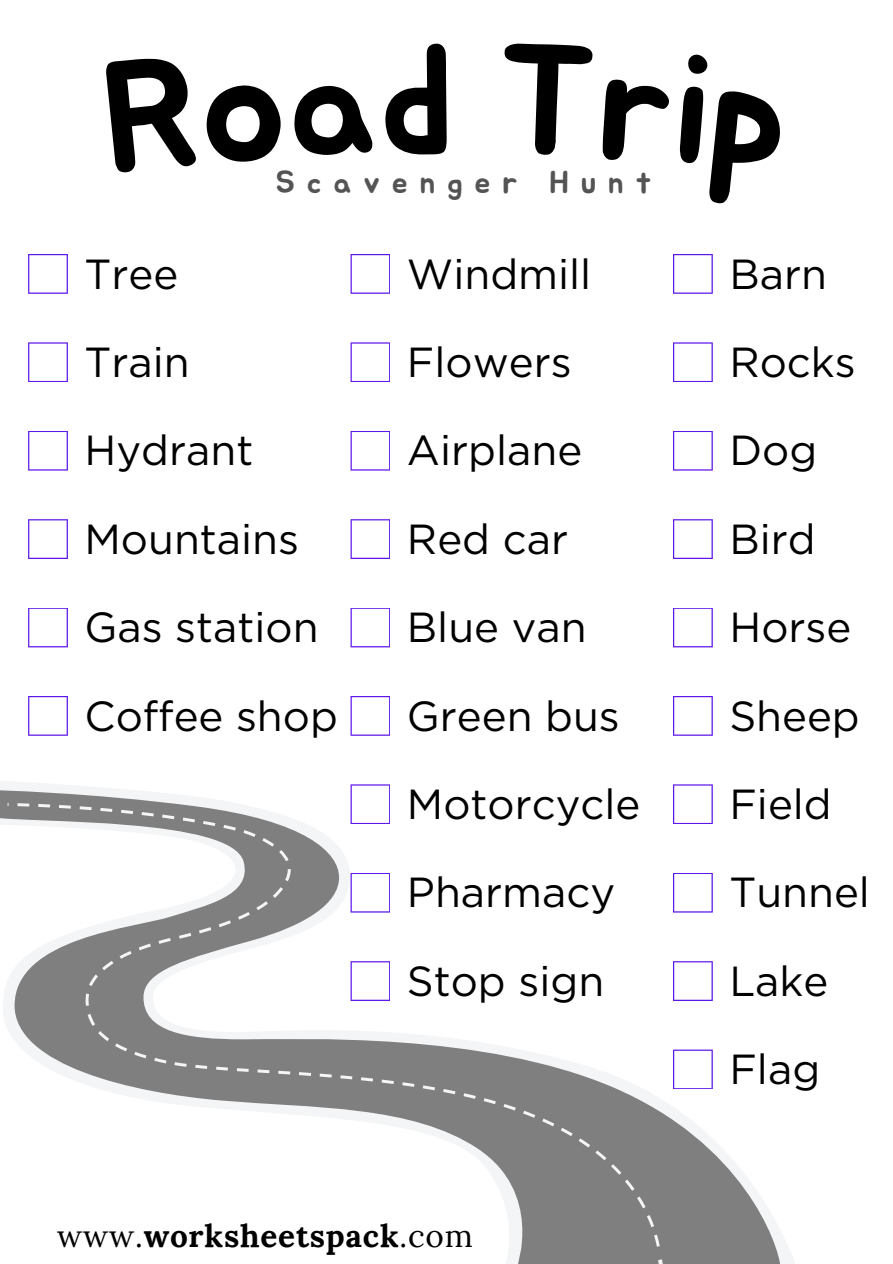
<style>
.page{position:relative;width:893px;height:1264px;background:#fff}
.page>*{position:absolute;margin:0;border:0;box-sizing:border-box;transform-origin:0 0}
.t1{font:42px/88.3px "Gotham";color:#000}
.t2{font:700 31.5px "Lora";letter-spacing:.025em;color:#000}
.t3{font:31.5px "Jua";letter-spacing:.375em;color:#545454}
.s1{font-weight:400}
</style>
<div class="page">
<svg style="left:0;top:790px;width:780px;height:473px"></svg>
<svg style="left:654px;top:1254px;width:10px;height:9px"></svg>
<svg style="left:8px;top:803px;width:651px;height:443px"></svg>
<svg style="left:0;top:799px;width:4px;height:10px"></svg>
<svg style="left:28px;top:254px;width:40px;height:40px"></svg>
<svg style="left:350px;top:254px;width:40px;height:40px"></svg>
<svg style="left:673px;top:254px;width:39px;height:40px"></svg>
<svg style="left:28px;top:342px;width:40px;height:40px"></svg>
<svg style="left:350px;top:342px;width:40px;height:40px"></svg>
<svg style="left:673px;top:342px;width:39px;height:40px"></svg>
<svg style="left:28px;top:519px;width:40px;height:40px"></svg>
<svg style="left:350px;top:519px;width:40px;height:40px"></svg>
<svg style="left:673px;top:519px;width:39px;height:40px"></svg>
<svg style="left:350px;top:784px;width:40px;height:40px"></svg>
<svg style="left:673px;top:784px;width:39px;height:40px"></svg>
<svg style="left:28px;top:431px;width:40px;height:39px"></svg>
<svg style="left:350px;top:431px;width:40px;height:39px"></svg>
<svg style="left:673px;top:431px;width:39px;height:39px"></svg>
<svg style="left:28px;top:608px;width:40px;height:39px"></svg>
<svg style="left:350px;top:608px;width:40px;height:39px"></svg>
<svg style="left:673px;top:608px;width:39px;height:39px"></svg>
<svg style="left:350px;top:872px;width:40px;height:40px"></svg>
<svg style="left:673px;top:872px;width:39px;height:40px"></svg>
<svg style="left:28px;top:696px;width:40px;height:39px"></svg>
<svg style="left:350px;top:696px;width:40px;height:39px"></svg>
<svg style="left:673px;top:696px;width:39px;height:39px"></svg>
<svg style="left:350px;top:961px;width:40px;height:39px"></svg>
<svg style="left:673px;top:961px;width:39px;height:39px"></svg>
<svg style="left:673px;top:1049px;width:39px;height:40px"></svg>
<p class="t3" style="left:276px;top:168px;width:377px">Scavenger Hun t</p>
<p class="t1" style="left:84px;top:229px;width:95px">Tree</p>
<p class="t1" style="left:407px;top:229px;width:186px">Windmill</p>
<p class="t1" style="left:729px;top:229px;width:99px">Barn</p>
<p class="t1" style="left:84px;top:317px;width:107px">Train</p>
<p class="t1" style="left:407px;top:317px;width:166px">Flowers</p>
<p class="t1" style="left:729px;top:317px;width:128px">Rocks</p>
<p class="t1" style="left:84px;top:406px;width:170px">Hydrant</p>
<p class="t1" style="left:407px;top:406px;width:177px">Airplane</p>
<p class="t1" style="left:729px;top:406px;width:89px">Dog</p>
<p class="t1" style="left:84px;top:494px;width:216px">Mountains</p>
<p class="t1" style="left:407px;top:494px;width:163px">Red car</p>
<p class="t1" style="left:729px;top:494px;width:88px">Bird</p>
<p class="t1" style="left:84px;top:583px;width:235px">Gas station</p>
<p class="t1" style="left:407px;top:583px;width:181px">Blue van</p>
<p class="t1" style="left:729px;top:583px;width:123px">Horse</p>
<p class="t1" style="left:84px;top:671px;width:255px">Coffee shop</p>
<p class="t1" style="left:407px;top:671px;width:214px">Green bus</p>
<p class="t1" style="left:729px;top:671px;width:132px">Sheep</p>
<p class="t1" style="left:407px;top:759px;width:235px">Motorcycle</p>
<p class="t1" style="left:729px;top:759px;width:104px">Field</p>
<p class="t1" style="left:407px;top:848px;width:210px">Pharmacy</p>
<p class="t1" style="left:729px;top:848px;width:142px">Tunnel</p>
<p class="t1" style="left:407px;top:936px;width:199px">Stop sign</p>
<p class="t1" style="left:729px;top:936px;width:100px">Lake<br>Flag</p>
<p class="t2" style="left:57px;top:1215px;width:417px"><span class="s1">www.</span>worksheetspack<span class="s1">.com</span></p>
</div>
